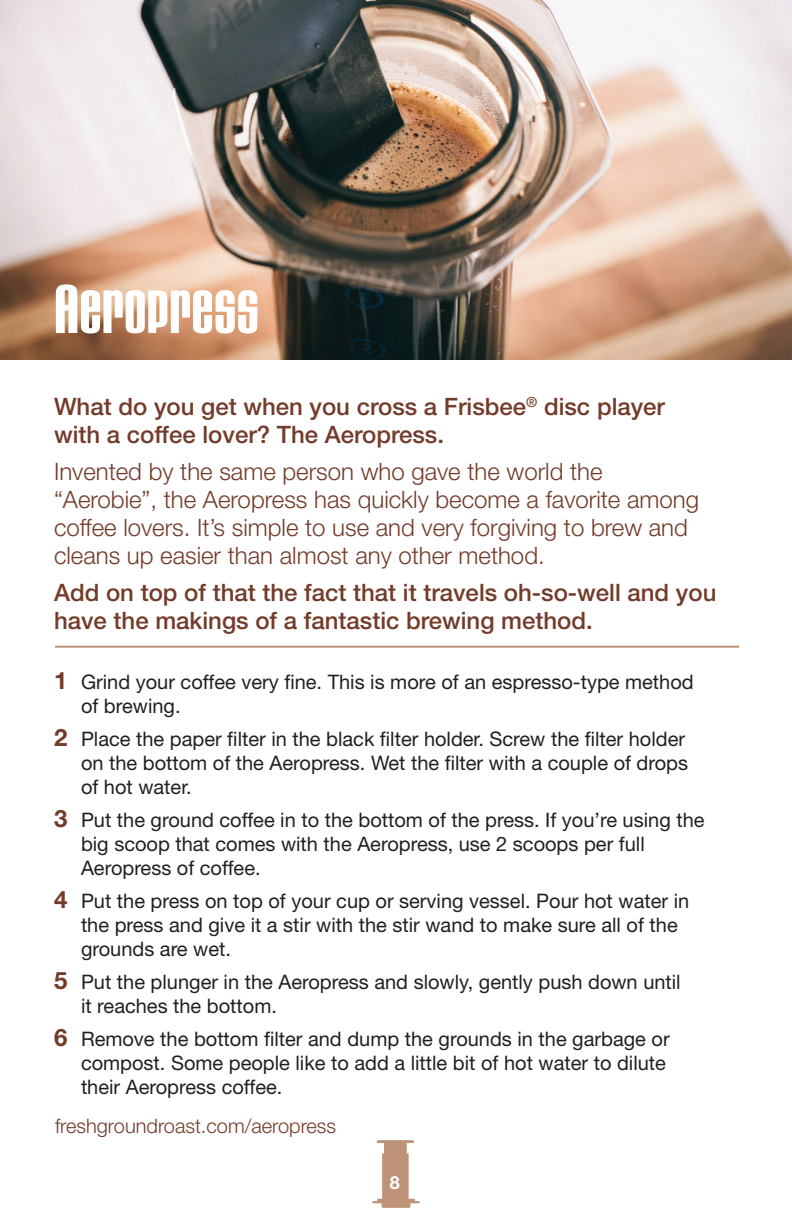
<style>
.page{position:relative;width:792px;height:1224px;background:#fff}
.page>*{position:absolute;margin:0;border:0;box-sizing:border-box;transform-origin:0 0}
.t1{font:72px "House Gothic Bold Four";color:#fff}
.t2{font:300 24px/28px "Helvetica Neue";color:#733b2a}
.t3{font:500 24px/28px "Helvetica Neue";color:#733b2a}
.t4{font:20px/24px "Helvetica Neue";color:#231f20}
.t5{font:300 20px "Helvetica Neue";color:#733b2a}
.t6{font:700 18px "Helvetica Neue";color:#fff}
.s1{font-weight:700;font-size:24px;color:#733b2a}
</style>
<div class="page">
<img style="left:0;top:0;width:792px;height:360px">
<svg style="left:372px;top:1140px;width:48px;height:68px"></svg>
<div style="left:393px;top:1168px;width:6px;height:7px;background:#bd9277;border-radius:50%"></div>
<hr style="left:55px;top:646px;width:684px;height:2px;background:#bc9479">
<h1 class="t1" style="left:54px;top:267px;width:207px">Aeropress</h1>
<p class="t3" style="left:54px;top:392px;width:613px">What do you get when you cross a Frisbee<sup>®</sup> disc player with a coffee lover? The Aeropress.</p>
<p class="t2" style="left:54px;top:457px;width:647px">Invented by the same person who gave the world the “Aerobie”, the Aeropress has quickly become a favorite among coffee lovers. It’s simple to use and very forgiving to brew and cleans up easier than almost any other method.</p>
<p class="t3" style="left:54px;top:578px;width:664px">Add on top of that the fact that it travels oh-so-well and you have the makings of a fantastic brewing method.</p>
<p class="t4" style="left:81px;top:669px;width:614px;text-indent:-27px"><span class="s1">1</span> Grind your coffee very fine. This is more of an espresso-type method of brewing.</p>
<p class="t4" style="left:81px;top:726px;width:609px;text-indent:-27px"><span class="s1">2</span> Place the paper filter in the black filter holder. Screw the filter holder on the bottom of the Aeropress. Wet the filter with a couple of drops of hot water.</p>
<p class="t4" style="left:81px;top:807px;width:625px;text-indent:-27px"><span class="s1">3</span> Put the ground coffee in to the bottom of the press. If you’re using the big scoop that comes with the Aeropress, use 2 scoops per full<br>Aeropress of coffee.</p>
<p class="t4" style="left:81px;top:888px;width:610px;text-indent:-27px"><span class="s1">4</span> Put the press on top of your cup or serving vessel. Pour hot water in the press and give it a stir with the stir wand to make sure all of the grounds are wet.</p>
<p class="t4" style="left:81px;top:969px;width:601px;text-indent:-27px"><span class="s1">5</span> Put the plunger in the Aeropress and slowly, gently push down until it reaches the bottom.</p>
<p class="t4" style="left:81px;top:1026px;width:590px;text-indent:-27px"><span class="s1">6</span> Remove the bottom filter and dump the grounds in the garbage or compost. Some people like to add a little bit of hot water to dilute their Aeropress coffee.</p>
<p class="t5" style="left:55px;top:1114px;width:283px">freshgroundroast.com/aeropress</p>
<p class="t6" style="left:390px;top:1172px;width:12px">8</p>
</div>
